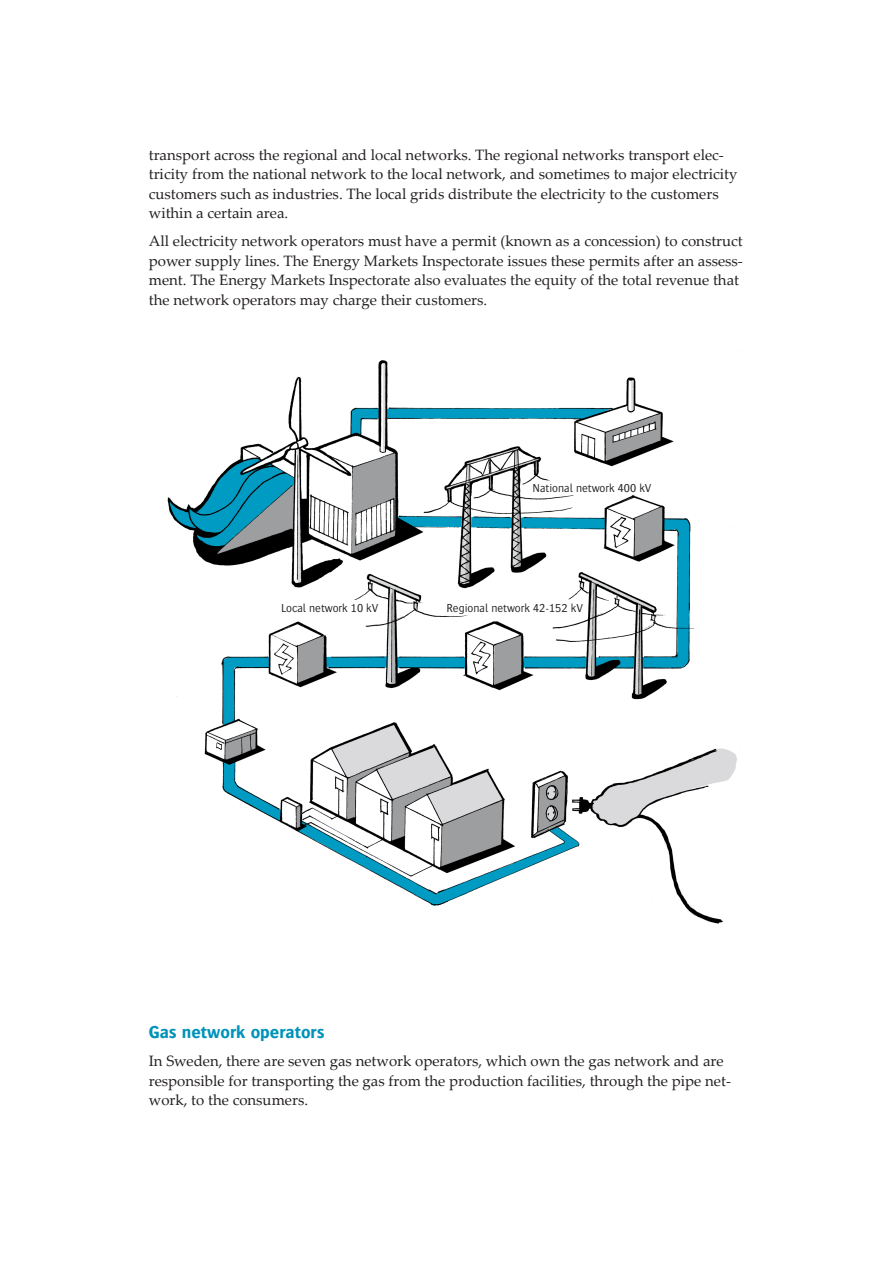
<style>
.page{position:relative;width:893px;height:1263px;background:#fff}
.page>*{position:absolute;margin:0;border:0;box-sizing:border-box;transform-origin:0 0}
.Rubrik_1{font:700 18px "Bosis Std";color:#0093ba}
.Brödtext{font:15px/19.5px "Palatino Linotype";color:#231f20}
.Rubrik_1-2{font:300 12px "Bosis Std";color:#231f20}
</style>
<div class="page">
<img style="left:167px;top:360px;width:573px;height:564px">
<div style="left:278px;top:601px;width:103px;height:13px;background:#fff"></div>
<div style="left:443px;top:601px;width:140px;height:13px;background:#fff"></div>
<div style="left:529px;top:482px;width:128px;height:12px;background:#fff"></div>
<p class="Brödtext" style="left:149px;top:144px;width:590px">transport across the regional and local networks. The regional networks transport elec&shy;tricity from the national network to the local network, and sometimes to major electricity customers such as industries. The local grids distribute the electricity to the customers within a certain area.</p>
<p class="Brödtext" style="left:149px;top:231px;width:596px">All electricity network operators must have a permit (known as a concession) to construct power supply lines. The Energy Markets Inspectorate issues these permits after an assess&shy;ment. The Energy Markets Inspectorate also evaluates the equity of the total revenue that the network operators may charge their customers.</p>
<p class="Rubrik_1-2" style="left:532px;top:482px;width:121px">National network 400 kV</p>
<p class="Rubrik_1-2" style="left:281px;top:601px;width:99px">Local network 10 kV</p>
<p class="Rubrik_1-2" style="left:446px;top:601px;width:138px">Regional network 42-152 kV</p>
<p class="Rubrik_1" style="left:149px;top:1022px;width:177px">Gas network operators</p>
<p class="Brödtext" style="left:149px;top:1051px;width:584px">In Sweden, there are seven gas network operators, which own the gas network and are responsible for transporting the gas from the production facilities, through the pipe net&shy;work, to the consumers.</p>
</div>
